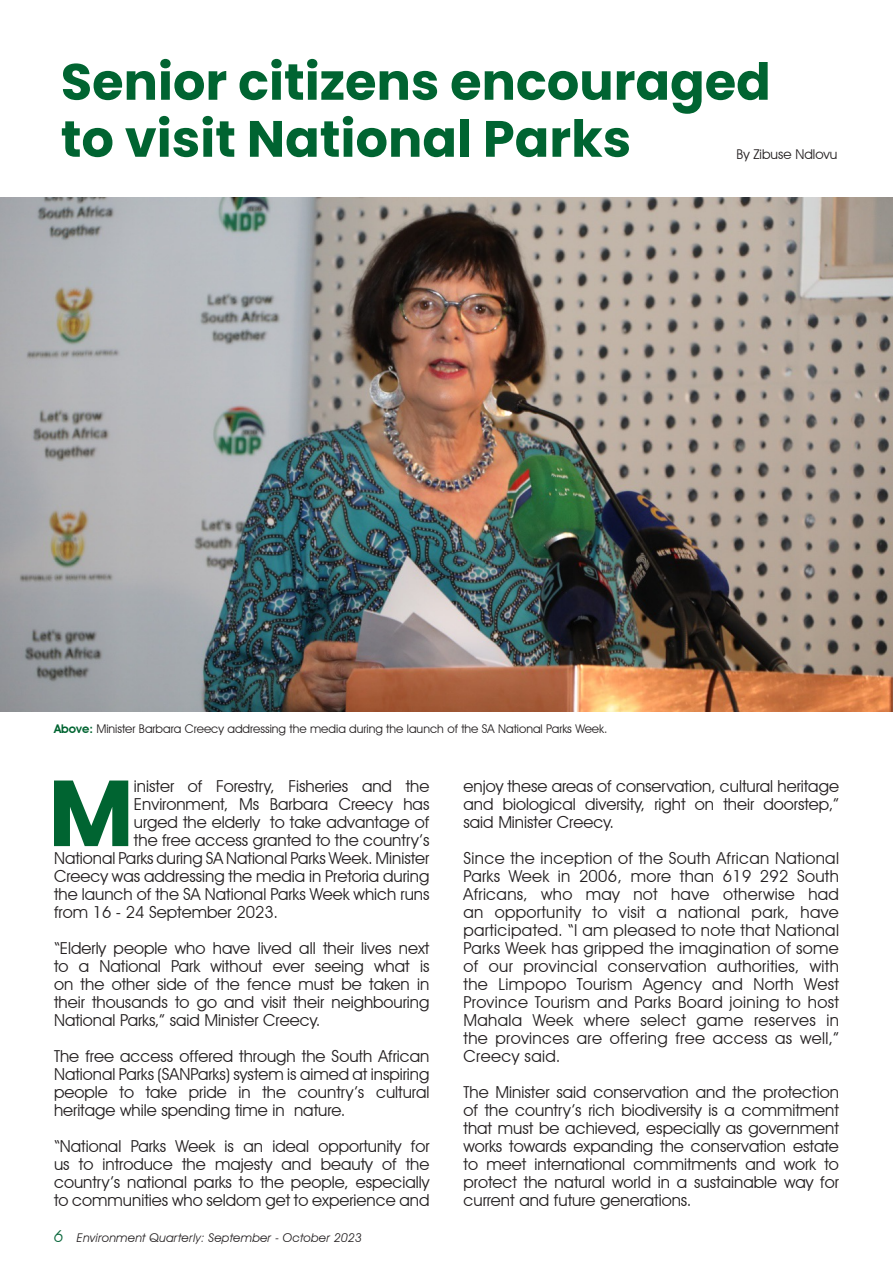
<style>
.page{position:relative;width:893px;height:1263px;background:#fff}
.page>*{position:absolute;margin:0;border:0;box-sizing:border-box;transform-origin:0 0}
.t1{font:700 93.45px "Poppins";color:#006431}
.t2{font:700 51px "Poppins";color:#006431}
.t3{font:16.5px/18px "Avant Garde IT Cby BT";color:#231f20;text-align:justify}
.t4{font:13.5px "Avant Garde IT Cby BT";color:#231f20}
.Default{font:12px "Avant Garde IT Cby BT";color:#231f20}
.t5{font:italic 12px "Avant Garde IT Cby BT";letter-spacing:.02em;color:#231f20}
.s1{font-weight:600;color:#006431}
.s2{font-size:16.5px;color:#0d693e}
</style>
<div class="page">
<img style="left:0;top:197px;width:893px;height:515px">
<p class="t2" style="left:61px;top:52px;width:711px">Senior citizens encouraged</p>
<p class="t2" style="left:61px;top:109px;width:572px">to visit National Parks</p>
<p class="t4" style="left:737px;top:146px;width:102px">By Zibuse Ndlovu</p>
<p class="Default" style="left:54px;top:721px;width:555px"><span class="s1">Above:</span> Minister Barbara Creecy addressing the media during the launch of the SA National Parks Week.</p>
<p class="t1" style="left:48px;top:759px;width:87px">M</p>
<p class="t3" style="left:134px;top:777px;width:297px">inister of Forestry, Fisheries and the</p>
<p class="t3" style="left:134px;top:795px;width:297px">Environment, Ms Barbara Creecy has</p>
<p class="t3" style="left:134px;top:813px;width:297px">urged the elderly to take advantage of</p>
<p class="t3" style="left:134px;top:831px;width:297px">the free access granted to the country’s</p>
<p class="t3" style="left:54px;top:849px;width:377px">National Parks during SA National Parks Week. Minister</p>
<p class="t3" style="left:54px;top:867px;width:377px">Creecy was addressing the media in Pretoria during</p>
<p class="t3" style="left:54px;top:885px;width:377px">the launch of the SA National Parks Week which runs</p>
<p class="t3" style="left:54px;top:903px;width:226px">from 16 - 24 September 2023.</p>
<p class="t3" style="left:54px;top:939px;width:377px">“Elderly people who have lived all their lives next to a National Park without ever seeing what is on the other side of the fence must be taken in their thousands to go and visit their neighbouring National Parks,” said Minister Creecy.</p>
<p class="t3" style="left:54px;top:1047px;width:377px">The free access offered through the South African National Parks (SANParks) system is aimed at inspiring people to take pride in the country’s cultural heritage while spending time in nature.</p>
<p class="t3" style="left:54px;top:1137px;width:377px">“National Parks Week is an ideal opportunity for us to introduce the majesty and beauty of the country’s national parks to the people, especially to communities who seldom get to experience and</p>
<p class="t5" style="left:54px;top:1230px;width:309px"><span class="s2">6</span> Environment Quarterly: September - October 2023</p>
<p class="t3" style="left:463px;top:777px;width:377px">enjoy these areas of conservation, cultural heritage and biological diversity, right on their doorstep,” said Minister Creecy.</p>
<p class="t3" style="left:463px;top:849px;width:377px">Since the inception of the South African National Parks Week in 2006, more than 619 292 South Africans, who may not have otherwise had an opportunity to visit a national park, have participated. “I am pleased to note that National Parks Week has gripped the imagination of some of our provincial conservation authorities, with the Limpopo Tourism Agency and North West Province Tourism and Parks Board joining to host Mahala Week where select game reserves in the provinces are offering free access as well,” Creecy said.</p>
<p class="t3" style="left:463px;top:1083px;width:377px">The Minister said conservation and the protection of the country’s rich biodiversity is a commitment that must be achieved, especially as government works towards expanding the conservation estate to meet international commitments and work to protect the natural world in a sustainable way for current and future generations.</p>
</div>
